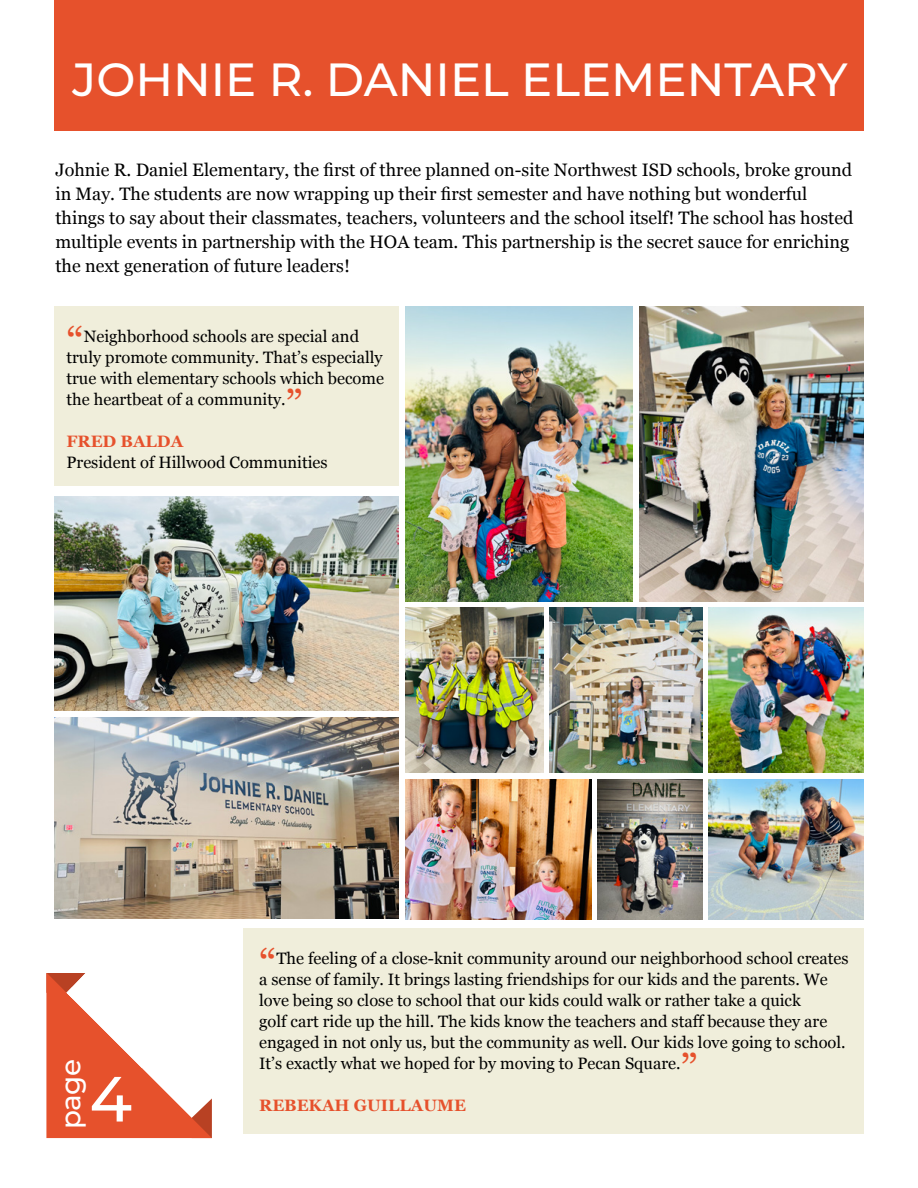
<style>
.page{position:relative;width:918px;height:1188px;background:#fff}
.page>*{position:absolute;margin:0;border:0;box-sizing:border-box;transform-origin:0 0}
.t1{font:500 63.75px "Montserrat";color:#fff}
.t2{font:500 46.5px "Montserrat";color:#fff}
.t3{font:42px "Georgia";color:#e6512c}
.t4{font:500 27.75px "Montserrat";color:#fff}
.t5{font:18px/24px "Georgia";color:#000}
.t6{font:16.5px/21px "Georgia";color:#000}
.t7{font:700 16.5px "Georgia";color:#e6512c}
</style>
<div class="page">
<svg style="left:46px;top:973px;width:166px;height:165px"></svg>
<div style="left:54px;top:0;width:810px;height:130px;background:#e6512c"></div>
<div style="left:243px;top:929px;width:621px;height:205px;background:#f0eedb"></div>
<div style="left:54px;top:306px;width:344px;height:180px;background:#f0eedb"></div>
<img style="left:54px;top:496px;width:344px;height:215px">
<img style="left:405px;top:306px;width:228px;height:295px">
<img style="left:639px;top:306px;width:225px;height:295px">
<img style="left:54px;top:717px;width:344px;height:202px">
<img style="left:405px;top:607px;width:138px;height:165px">
<img style="left:549px;top:607px;width:154px;height:165px">
<img style="left:405px;top:780px;width:187px;height:140px">
<img style="left:598px;top:780px;width:105px;height:140px">
<img style="left:709px;top:607px;width:155px;height:165px">
<img style="left:709px;top:780px;width:155px;height:140px">
<h2 class="t2" style="left:72px;top:47px;width:777px">JOHNIE R. DANIEL ELEMENTARY</h2>
<p class="t5" style="left:55px;top:157px;width:800px">Johnie R. Daniel Elementary, the first of three planned on-site Northwest ISD schools, broke ground in May. The students are now wrapping up their first semester and have nothing but wonderful things to say about their classmates, teachers, volunteers and the school itself! The school has hosted multiple events in partnership with the HOA team. This partnership is the secret sauce for enriching the next generation of future leaders!</p>
<h3 class="t3" style="left:67px;top:312px;width:19px">“</h3>
<p class="t6" style="left:67px;top:325px;width:319px;text-indent:17px">Neighborhood schools are special and truly promote community. That’s especially true with elementary schools which become the heartbeat of a community.</p>
<h3 class="t3" style="left:286px;top:375px;width:19px">”</h3>
<p class="t7" style="left:67px;top:429px;width:118px">FRED BALDA</p>
<p class="t6" style="left:67px;top:451px;width:263px">President of Hillwood Communities</p>
<h3 class="t4" style="left:51px;top:1129px;width:72px;rotate:-90deg">page</h3>
<h1 class="t1" style="left:89px;top:1054px;width:44px">4</h1>
<h3 class="t3" style="left:259px;top:933px;width:19px">“</h3>
<p class="t6" style="left:259px;top:947px;width:591px;text-indent:17px">The feeling of a close-knit community around our neighborhood school creates a sense of family. It brings lasting friendships for our kids and the parents. We love being so close to school that our kids could walk or rather take a quick<br>golf cart ride up the hill. The kids know the teachers and staff because they are engaged in not only us, but the community as well. Our kids love going to school.<br>It’s exactly what we hoped for by moving to Pecan Square.</p>
<h3 class="t3" style="left:681px;top:1038px;width:19px">”</h3>
<p class="t7" style="left:259px;top:1092px;width:208px">REBEKAH GUILLAUME</p>
</div>
